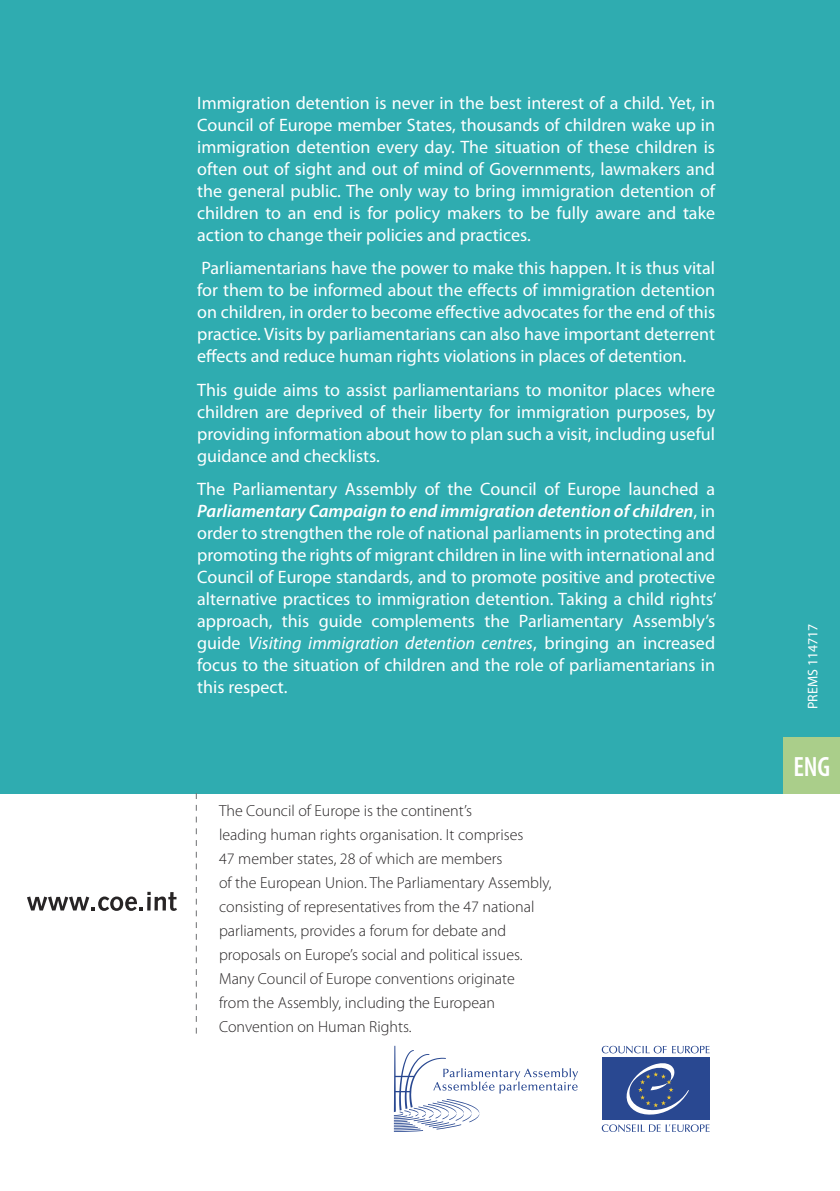
<style>
.page{position:relative;width:840px;height:1191px;background:#fff}
.page>*{position:absolute;margin:0;border:0;box-sizing:border-box;transform-origin:0 0}
.t1{font:600 condensed 28px "Myriad Pro";color:#fff}
.t2{font:18px/22px "Myriad Pro";color:#fff;text-align:justify}
.t3{font:300 16px/24px "Myriad Pro";color:#272425}
.t4{font:14px "Myriad Pro";color:#fff}
.s1{font-weight:600;font-style:italic}
.s2{font-style:italic}
</style>
<div class="page">
<div style="left:0;top:0;width:839px;height:794px;background:#2facb0"></div>
<div style="left:782px;top:737px;width:57px;height:57px;background:#aace8a"></div>
<svg style="left:27px;top:891px;width:150px;height:20px"></svg>
<svg style="left:196px;top:793px;width:1px;height:240px"></svg>
<svg style="left:393px;top:1045px;width:185px;height:87px"></svg>
<svg style="left:601px;top:1045px;width:108px;height:8px"></svg>
<svg style="left:601px;top:1124px;width:108px;height:8px"></svg>
<div style="left:602px;top:1057px;width:107px;height:63px;background:#294891"></div>
<svg style="left:626px;top:1063px;width:62px;height:52px"></svg>
<p class="t2" style="left:197px;top:93px;width:519px">Immigration detention is never in the best interest of a child. Yet, in Council of Europe member States, thousands of children wake up in immigration detention every day. The situation of these children is often out of sight and out of mind of Governments, lawmakers and the general public. The only way to bring immigration detention of children to an end is for policy makers to be fully aware and take action to change their policies and practices.</p>
<p class="t2" style="left:197px;top:258px;width:519px">Parliamentarians have the power to make this happen. It is thus vital for them to be informed about the effects of immigration detention on children, in order to become effective advocates for the end of this practice. Visits by parliamentarians can also have important deterrent effects and reduce human rights violations in places of detention.</p>
<p class="t2" style="left:197px;top:380px;width:519px">This guide aims to assist parliamentarians to monitor places where children are deprived of their liberty for immigration purposes, by providing information about how to plan such a visit, including useful guidance and checklists.</p>
<p class="t2" style="left:197px;top:479px;width:520px">The Parliamentary Assembly of the Council of Europe launched a <span class="s1">Parliamentary Campaign to end immigration detention of children</span>, in order to strengthen the role of national parliaments in protecting and promoting the rights of migrant children in line with international and Council of Europe standards, and to promote positive and protective alternative practices to immigration detention. Taking a child rights’ approach, this guide complements the Parliamentary Assembly’s guide <span class="s2">Visiting immigration detention centres</span>, bringing an increased focus to the situation of children and the role of parliamentarians in this respect.</p>
<p class="t3" style="left:219px;top:800px;width:334px">The Council of Europe is the continent’s<br>leading human rights organisation. It comprises<br>47 member states, 28 of which are members<br>of the European Union. The Parliamentary Assembly, consisting of representatives from the 47 national parliaments, provides a forum for debate and proposals on Europe’s social and political issues.<br>Many Council of Europe conventions originate<br>from the Assembly, including the European Convention on Human Rights.</p>
<p class="t4" style="left:807px;top:709px;width:87px;rotate:-90deg">PREMS 114717</p>
<h1 class="t1" style="left:793px;top:750px;width:38px">ENG</h1>
</div>
